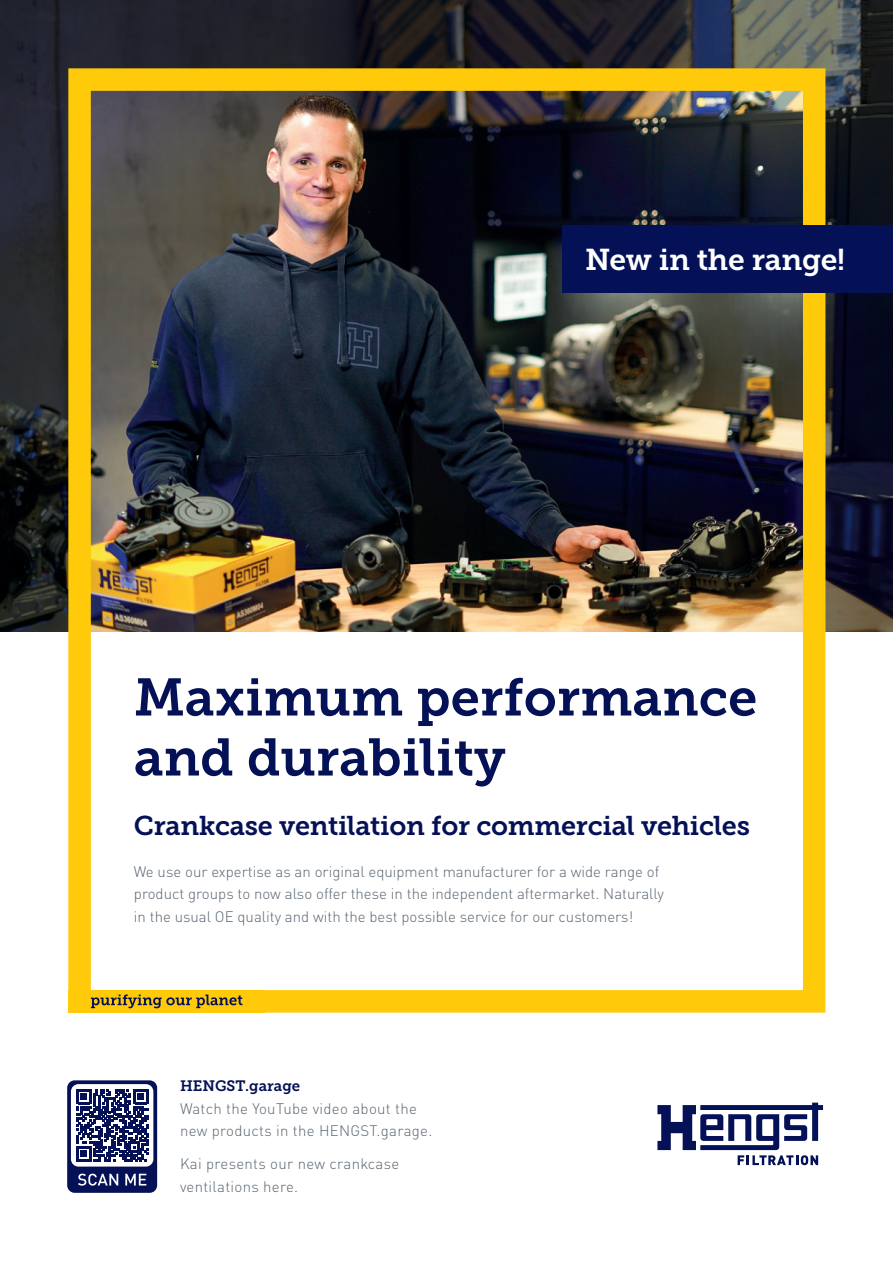
<style>
.page{position:relative;width:893px;height:1263px;background:#fff}
.page>*{position:absolute;margin:0;border:0;box-sizing:border-box;transform-origin:0 0}
.t1{font:52.5px/60px "Museo Slab 700";color:#041156}
.t2{font:30px "Museo Slab 700";letter-spacing:-.01em;color:#fff}
.t3{font:27px "Museo Slab 700";letter-spacing:-.01em;color:#041156}
.t4{font:300 15px "DIN Pro";color:#596571}
.t5{font:300 15px "DIN Pro";letter-spacing:.02em;color:#596571}
.t6{font:15px "Museo Slab 700";color:#041156}
</style>
<div class="page">
<img style="left:0;top:0;width:893px;height:631px">
<svg style="left:657px;top:1102px;width:166px;height:63px"></svg>
<img style="left:91px;top:91px;width:711px;height:540px">
<svg style="left:67px;top:1080px;width:90px;height:113px"></svg>
<div style="left:68px;top:68px;width:757px;height:944px;border:22px solid #feca0a"></div>
<div style="left:68px;top:990px;width:197px;height:23px;background:#feca0a"></div>
<svg style="left:91px;top:994px;width:151px;height:14px"></svg>
<div style="left:562px;top:225px;width:331px;height:68px;background:#041156"></div>
<p class="t2" style="left:585px;top:243px;width:262px">New in the range!</p>
<p class="t1" style="left:134px;top:668px;width:625px">Maximum performance and durability</p>
<p class="t3" style="left:134px;top:810px;width:618px">Crankcase ventilation for commercial vehicles</p>
<p class="t4" style="left:134px;top:860px;width:527px">We use our expertise as an original equipment manufacturer for a wide range of</p>
<p class="t4" style="left:134px;top:882px;width:531px">product groups to now also offer these in the independent aftermarket. Naturally</p>
<p class="t4" style="left:134px;top:905px;width:501px">in the usual OE quality and with the best possible service for our customers!</p>
<p class="t6" style="left:180px;top:1078px;width:122px">HENGST.garage</p>
<p class="t5" style="left:180px;top:1097px;width:238px">Watch the YouTube video about the</p>
<p class="t5" style="left:180px;top:1119px;width:254px">new products in the HENGST.garage.</p>
<p class="t5" style="left:180px;top:1152px;width:221px">Kai presents our new crankcase</p>
<p class="t5" style="left:180px;top:1175px;width:120px">ventilations here.</p>
</div>
